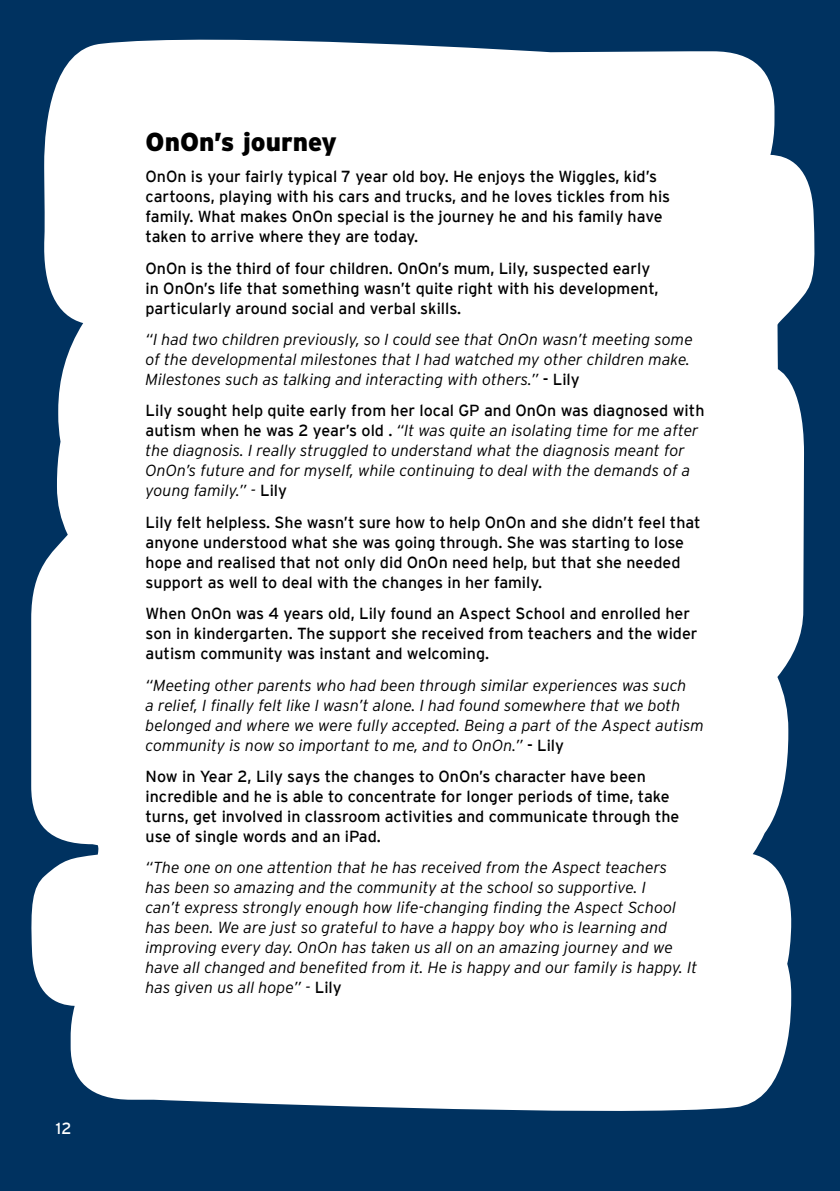
<style>
.page{position:relative;width:840px;height:1191px;background:#fff}
.page>*{position:absolute;margin:0;border:0;box-sizing:border-box;transform-origin:0 0}
.t1{font:900 26px "Interstate";color:#000}
.t2{font:italic 300 16px/20px "Interstate";color:#000}
.t3{font:16px/20px "Interstate";color:#000}
.t4{font:16px "Interstate";color:#fff}
.s1{font-weight:400;font-style:normal}
</style>
<div class="page">
<div style="left:0;top:0;width:839px;height:1191px;background:#003260"></div>
<div style="left:31px;top:39px;width:784px;height:1072px;background:#fff"></div>
<img style="left:839px;top:0;width:1px;height:1191px">
<p class="t4" style="left:56px;top:1119px;width:17px">12</p>
<h1 class="t1" style="left:145px;top:127px;width:193px">OnOn’s journey</h1>
<p class="t3" style="left:145px;top:166px;width:526px">OnOn is your fairly typical 7 year old boy. He enjoys the Wiggles, kid’s cartoons, playing with his cars and trucks, and he loves tickles from his family. What makes OnOn special is the journey he and his family have taken to arrive where they are today.</p>
<p class="t3" style="left:145px;top:258px;width:514px">OnOn is the third of four children. OnOn’s mum, Lily, suspected early in OnOn’s life that something wasn’t quite right with his development, particularly around social and verbal skills.</p>
<p class="t2" style="left:145px;top:329px;width:548px">“I had two children previously, so I could see that OnOn wasn’t meeting some of the developmental milestones that I had watched my other children make.<br>Milestones such as talking and interacting with others.” <span class="s1">- Lily</span></p>
<p class="t2" style="left:145px;top:400px;width:560px"><span class="s1">Lily sought help quite early from her local GP and OnOn was diagnosed with autism when he was 2 year’s old .</span> “It was quite an isolating time for me after the diagnosis. I really struggled to understand what the diagnosis meant for OnOn’s future and for myself, while continuing to deal with the demands of a young family.” - <span class="s1">Lily</span></p>
<p class="t3" style="left:145px;top:512px;width:556px">Lily felt helpless. She wasn’t sure how to help OnOn and she didn’t feel that anyone understood what she was going through. She was starting to lose hope and realised that not only did OnOn need help, but that she needed support as well to deal with the changes in her family.</p>
<p class="t3" style="left:145px;top:603px;width:553px">When OnOn was 4 years old, Lily found an Aspect School and enrolled her son in kindergarten. The support she received from teachers and the wider autism community was instant and welcoming.</p>
<p class="t2" style="left:145px;top:675px;width:559px">“Meeting other parents who had been through similar experiences was such<br>a relief, I finally felt like I wasn’t alone. I had found somewhere that we both belonged and where we were fully accepted. Being a part of the Aspect autism community is now so important to me, and to OnOn.” <span class="s1">- Lily</span></p>
<p class="t3" style="left:145px;top:766px;width:535px">Now in Year 2, Lily says the changes to OnOn’s character have been incredible and he is able to concentrate for longer periods of time, take turns, get involved in classroom activities and communicate through the use of single words and an iPad.</p>
<p class="t2" style="left:145px;top:857px;width:553px">“The one on one attention that he has received from the Aspect teachers<br>has been so amazing and the community at the school so supportive. I<br>can’t express strongly enough how life-changing finding the Aspect School has been. We are just so grateful to have a happy boy who is learning and improving every day. OnOn has taken us all on an amazing journey and we have all changed and benefited from it. He is happy and our family is happy. It has given us all hope” - <span class="s1">Lily</span></p>
</div>
